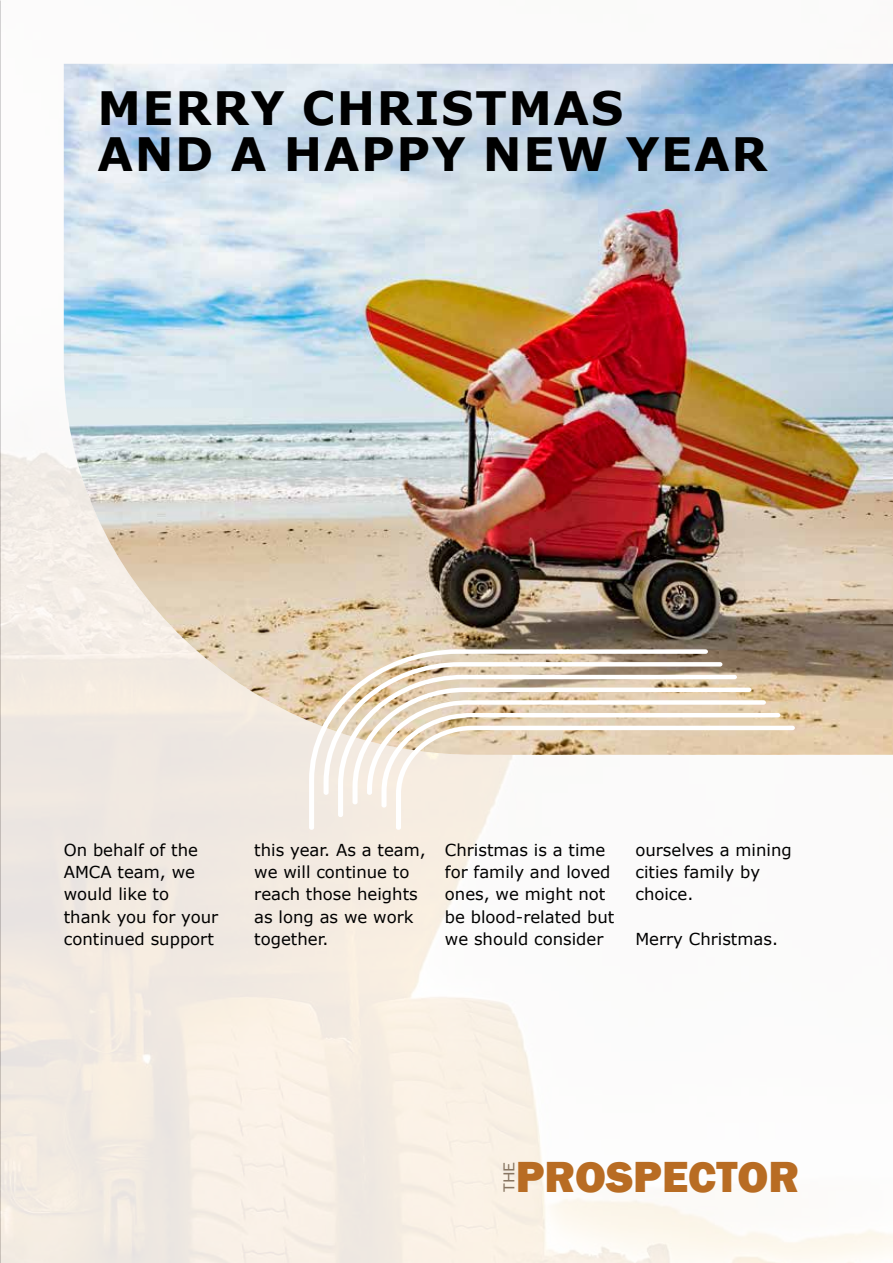
<style>
.page{position:relative;width:893px;height:1263px;background:#fff}
.page>*{position:absolute;margin:0;border:0;box-sizing:border-box;transform-origin:0 0}
.t1{font:700 45.9px/45.9px "Verdana";letter-spacing:.035em;color:#000}
.t2{font:800 44.85px "Franklin Gothic";color:#b86c23}
.t3{font:16.5px/22.4px "Verdana";color:#000}
.t4{font:16.2px "Franklin Gothic";color:#887662;scale:1.11 1}
</style>
<div class="page">
<img style="left:64px;top:64px;width:829px;height:691px">
<svg style="left:309px;top:649px;width:399px;height:181px"></svg>
<svg style="left:324px;top:662px;width:398px;height:133px"></svg>
<svg style="left:338px;top:675px;width:399px;height:142px"></svg>
<svg style="left:352px;top:687px;width:399px;height:117px"></svg>
<svg style="left:367px;top:700px;width:428px;height:130px"></svg>
<h1 class="t1" style="left:97px;top:84px;width:671px">MERRY CHRISTMAS<br>AND A HAPPY NEW YEAR</h1>
<p class="t3" style="left:64px;top:838px;width:156px">On behalf of the<br>AMCA team, we would like to thank you for your continued support</p>
<p class="t3" style="left:254px;top:838px;width:173px">this year. As a team, we will continue to reach those heights as long as we work together.</p>
<p class="t3" style="left:445px;top:838px;width:171px">Christmas is a time for family and loved ones, we might not be blood-related but we should consider</p>
<p class="t3" style="left:635px;top:838px;width:158px">ourselves a mining cities family by choice.</p>
<p class="t3" style="left:635px;top:928px;width:144px">Merry Christmas.</p>
<p class="t4" style="left:499px;top:1192px;width:29px;rotate:-90deg">THE</p>
<h2 class="t2" style="left:516px;top:1148px;width:285px">PROSPECTOR</h2>
</div>
